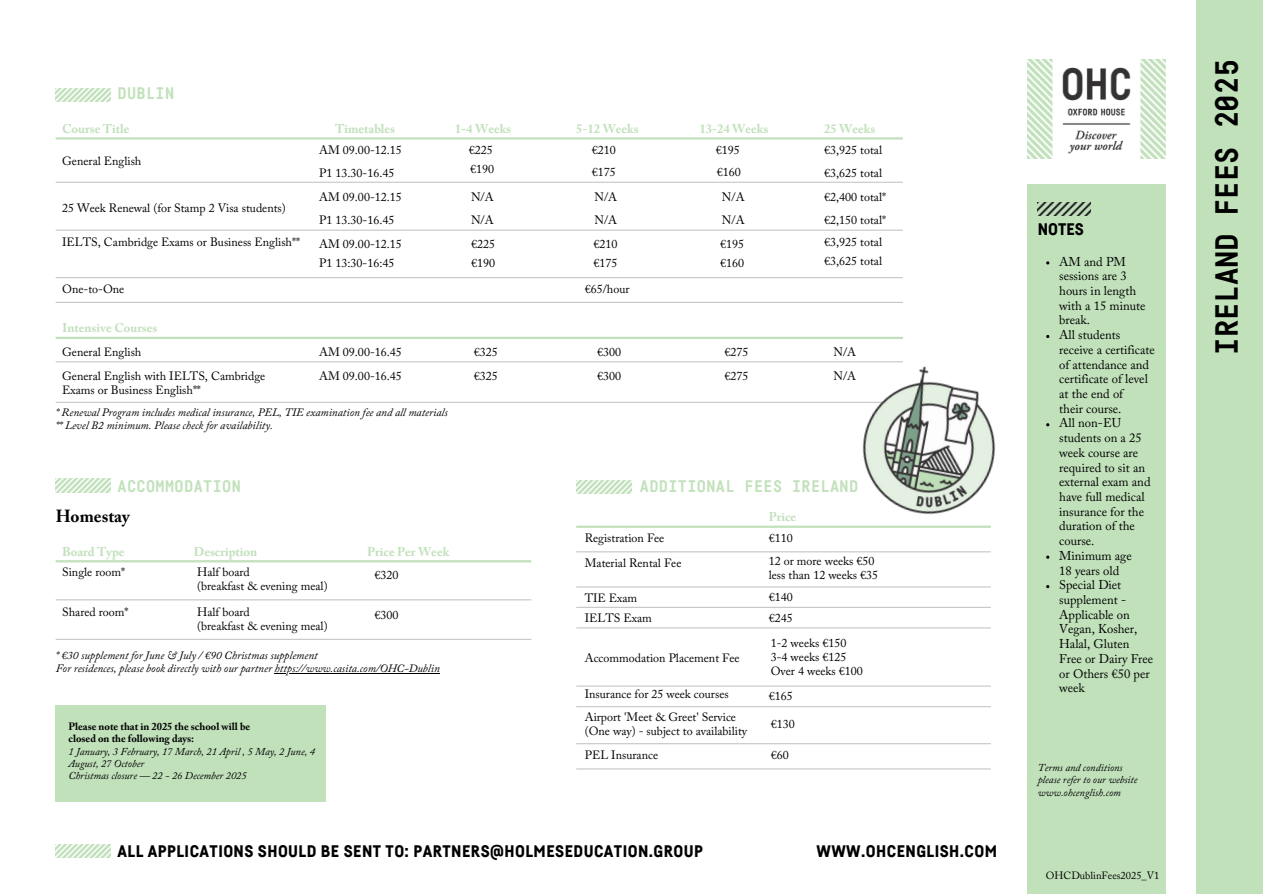
<style>
.page{position:relative;width:1263px;height:894px;background:#fff}
.page>*{position:absolute;margin:0;border:0;box-sizing:border-box;transform-origin:0 0}
.t1{font:700 31.5px "Fabrikat Mono";color:#000}
.t2{font:700 17.25px "Adobe Caslon Pro";color:#000}
.t3{font:900 16.5px "Fabrikat";letter-spacing:.025em;color:#000}
.t4{font:700 16.5px "Fabrikat Mono";letter-spacing:.025em;color:#c1e1bb}
.t5{font:12.6px/14.7px "Adobe Caslon Pro";color:#000}
.t6{font:700 12.6px "Adobe Caslon Pro";color:#c1e1bb}
.t7{font:12px/14px "Adobe Caslon Pro";color:#000}
.t8{font:italic 11.25px "Adobe Caslon Pro";color:#000}
.t9{font:italic 10.5px/12.3px "Adobe Caslon Pro";color:#000}
.t10{font:700 10.5px "Adobe Caslon Pro";color:#000}
.t11{font:10.5px "Adobe Caslon Pro";color:#000}
</style>
<div class="page">
<div style="left:1196px;top:0;width:67px;height:893px;background:#c1e1bb"></div>
<div style="left:1027px;top:185px;width:138px;height:708px;background:#c1e1bb"></div>
<hr style="left:56px;top:137px;width:847px;height:2px;background:#c1e1bb">
<hr style="left:56px;top:336px;width:847px;height:3px;background:#c1e1bb">
<hr style="left:56px;top:182px;width:847px;height:1px;background:#c5c6c5">
<hr style="left:56px;top:229px;width:847px;height:2px;background:#c5c6c5">
<hr style="left:56px;top:277px;width:847px;height:1px;background:#c5c6c5">
<hr style="left:56px;top:302px;width:847px;height:1px;background:#c5c6c5">
<hr style="left:56px;top:361px;width:847px;height:1px;background:#c5c6c5">
<hr style="left:56px;top:401px;width:847px;height:2px;background:#c5c6c5">
<hr style="left:56px;top:560px;width:475px;height:2px;background:#c1e1bb">
<hr style="left:56px;top:599px;width:475px;height:1px;background:#c5c6c5">
<hr style="left:576px;top:525px;width:415px;height:2px;background:#c1e1bb">
<hr style="left:576px;top:551px;width:415px;height:1px;background:#c5c6c5">
<hr style="left:576px;top:586px;width:415px;height:1px;background:#c5c6c5">
<hr style="left:576px;top:606px;width:415px;height:1px;background:#c5c6c5">
<hr style="left:576px;top:627px;width:415px;height:1px;background:#c5c6c5">
<hr style="left:576px;top:685px;width:415px;height:1px;background:#c5c6c5">
<hr style="left:576px;top:706px;width:415px;height:1px;background:#c5c6c5">
<hr style="left:576px;top:743px;width:415px;height:1px;background:#c5c6c5">
<img style="left:816px;top:336px;width:180px;height:217px">
<div style="left:56px;top:705px;width:270px;height:96px;background:#c1e1bb"></div>
<hr style="left:576px;top:768px;width:415px;height:1px;background:#c5c6c5">
<img style="left:1027px;top:60px;width:138px;height:99px">
<img style="left:56px;top:478px;width:55px;height:14px">
<img style="left:56px;top:844px;width:55px;height:13px">
<img style="left:576px;top:480px;width:55px;height:14px">
<img style="left:56px;top:88px;width:55px;height:13px">
<img style="left:1038px;top:203px;width:53px;height:12px">
<hr style="left:275px;top:673px;width:165px;height:1px;background:#000">
<hr style="left:56px;top:638px;width:475px;height:1px;background:#c5c6c5">
<h6 class="t4" style="left:118px;top:86px;width:58px">DUBLIN</h6>
<p class="t6" style="left:62px;top:124px;width:69px">Course Title</p>
<p class="t7" style="left:62px;top:155px;width:81px">General English</p>
<h2 class="t7" style="left:62px;top:202px;width:225px">25 Week Renewal (for Stamp 2 Visa students)</h2>
<p class="t7" style="left:62px;top:236px;width:239px">IELTS, Cambridge Exams or Business English**</p>
<p class="t7" style="left:62px;top:283px;width:64px">One-to-One</p>
<h4 class="t6" style="left:62px;top:323px;width:97px">Intensive Courses</h4>
<h4 class="t7" style="left:62px;top:346px;width:81px">General English</h4>
<h6 class="t7" style="left:62px;top:370px;width:205px">General English with IELTS, Cambridge<br>Exams or Business English**</h6>
<h6 class="t6" style="left:335px;top:124px;width:61px">Timetables</h6>
<p class="t6" style="left:455px;top:124px;width:58px">1-4 Weeks</p>
<p class="t6" style="left:576px;top:124px;width:64px">5-12 Weeks</p>
<h6 class="t6" style="left:699px;top:124px;width:70px">13-24 Weeks</h6>
<p class="t6" style="left:824px;top:124px;width:53px">25 Weeks</p>
<p class="t7" style="left:319px;top:144px;width:84px">AM 09.00-12.15</p>
<p class="t7" style="left:319px;top:167px;width:77px">P1 13.30-16.45</p>
<p class="t7" style="left:319px;top:191px;width:84px">AM 09.00-12.15</p>
<h4 class="t7" style="left:319px;top:214px;width:77px">P1 13.30-16.45</h4>
<h4 class="t7" style="left:319px;top:237px;width:84px">AM 09.00-12.15</h4>
<h4 class="t7" style="left:469px;top:144px;width:26px">€225</h4>
<h4 class="t7" style="left:470px;top:163px;width:26px">€190</h4>
<h2 class="t7" style="left:716px;top:144px;width:26px">€195</h2>
<h2 class="t7" style="left:717px;top:166px;width:26px">€160</h2>
<p class="t7" style="left:722px;top:191px;width:24px">N/A</p>
<p class="t7" style="left:722px;top:214px;width:24px">N/A</p>
<h3 class="t7" style="left:720px;top:237px;width:26px">€195</h3>
<h5 class="t7" style="left:824px;top:144px;width:59px">€3,925 total</h5>
<h6 class="t7" style="left:824px;top:167px;width:59px">€3,625 total</h6>
<h6 class="t7" style="left:824px;top:191px;width:63px">€2,400 total*</h6>
<h5 class="t7" style="left:824px;top:214px;width:63px">€2,150 total*</h5>
<h5 class="t7" style="left:824px;top:236px;width:59px">€3,925 total</h5>
<h4 class="t7" style="left:592px;top:144px;width:26px">€210</h4>
<h6 class="t7" style="left:592px;top:166px;width:26px">€175</h6>
<h6 class="t7" style="left:594px;top:191px;width:24px">N/A</h6>
<h6 class="t7" style="left:594px;top:214px;width:24px">N/A</h6>
<p class="t7" style="left:593px;top:237px;width:26px">€210</p>
<p class="t7" style="left:585px;top:283px;width:46px">€65/hour</p>
<h6 class="t7" style="left:471px;top:191px;width:24px">N/A</h6>
<h4 class="t7" style="left:471px;top:214px;width:24px">N/A</h4>
<h6 class="t7" style="left:471px;top:237px;width:26px">€225</h6>
<h6 class="t7" style="left:319px;top:257px;width:77px">P1 13:30-16:45</h6>
<h6 class="t7" style="left:471px;top:257px;width:26px">€190</h6>
<h6 class="t7" style="left:593px;top:257px;width:26px">€175</h6>
<h6 class="t7" style="left:720px;top:257px;width:26px">€160</h6>
<h2 class="t7" style="left:824px;top:255px;width:59px">€3,625 total</h2>
<h6 class="t7" style="left:319px;top:346px;width:84px">AM 09.00-16.45</h6>
<h6 class="t7" style="left:319px;top:370px;width:84px">AM 09.00-16.45</h6>
<h5 class="t7" style="left:474px;top:346px;width:26px">€325</h5>
<h6 class="t7" style="left:474px;top:370px;width:26px">€325</h6>
<h6 class="t7" style="left:597px;top:346px;width:26px">€300</h6>
<h6 class="t7" style="left:597px;top:370px;width:26px">€300</h6>
<h6 class="t7" style="left:725px;top:346px;width:26px">€275</h6>
<h6 class="t7" style="left:725px;top:370px;width:26px">€275</h6>
<h6 class="t7" style="left:833px;top:346px;width:24px">N/A</h6>
<h6 class="t7" style="left:833px;top:370px;width:24px">N/A</h6>
<h6 class="t8" style="left:56px;top:407px;width:394px">* Renewal Program includes medical insurance, PEL, TIE examination fee and all materials</h6>
<h6 class="t8" style="left:56px;top:420px;width:219px">** Level B2 minimum. Please check for availability.</h6>
<h6 class="t4" style="left:118px;top:478px;width:125px">ACCOMMODATION</h6>
<h6 class="t2" style="left:56px;top:509px;width:76px">Homestay</h6>
<h4 class="t6" style="left:62px;top:546px;width:64px">Board Type</h4>
<h6 class="t6" style="left:194px;top:546px;width:65px">Description</h6>
<h6 class="t6" style="left:367px;top:546px;width:84px">Price Per Week</h6>
<h6 class="t7" style="left:62px;top:566px;width:64px">Single room*</h6>
<h4 class="t7" style="left:197px;top:566px;width:132px">Half board<br>(breakfast &amp; evening meal)</h4>
<h6 class="t7" style="left:375px;top:569px;width:26px">€320</h6>
<p class="t7" style="left:62px;top:606px;width:68px">Shared room*</p>
<p class="t7" style="left:197px;top:606px;width:132px">Half board<br>(breakfast &amp; evening meal)</p>
<p class="t7" style="left:375px;top:609px;width:26px">€300</p>
<h6 class="t8" style="left:56px;top:650px;width:264px">* €30 supplement for June &amp; July / €90 Christmas supplement</h6>
<h6 class="t8" style="left:56px;top:663px;width:386px">For residences, please book directly with our partner https://www.casita.com/OHC-Dublin</h6>
<p class="t10" style="left:68px;top:722px;width:183px">Please note that in 2025 the school will be</p>
<h4 class="t10" style="left:68px;top:734px;width:127px">closed on the following days:</h4>
<h4 class="t9" style="left:68px;top:745px;width:248px">1 January, 3 February, 17 March, 21 April , 5 May, 2 June, 4<br>August, 27 October</h4>
<h6 class="t9" style="left:68px;top:770px;width:180px">Christmas closure — 22 - 26 December 2025</h6>
<h6 class="t4" style="left:640px;top:478px;width:220px">ADDITIONAL FEES IRELAND</h6>
<h4 class="t7" style="left:585px;top:532px;width:81px">Registration Fee</h4>
<h6 class="t7" style="left:585px;top:557px;width:98px">Material Rental Fee</h6>
<h6 class="t7" style="left:585px;top:592px;width:54px">TIE Exam</h6>
<h6 class="t7" style="left:585px;top:612px;width:69px">IELTS Exam</h6>
<h6 class="t7" style="left:585px;top:652px;width:156px">Accommodation Placement Fee</h6>
<p class="t7" style="left:585px;top:688px;width:145px">Insurance for 25 week courses</p>
<h4 class="t7" style="left:585px;top:710px;width:164px">Airport 'Meet &amp; Greet' Service (One way) - subject to availability</h4>
<h6 class="t6" style="left:769px;top:512px;width:29px">Price</h6>
<h6 class="t7" style="left:769px;top:532px;width:26px">€110</h6>
<h6 class="t7" style="left:769px;top:555px;width:111px">12 or more weeks €50 less than 12 weeks €35</h6>
<h6 class="t7" style="left:769px;top:591px;width:26px">€140</h6>
<h6 class="t7" style="left:769px;top:612px;width:26px">€245</h6>
<h6 class="t7" style="left:771px;top:636px;width:94px">1-2 weeks €150<br>3-4 weeks €125<br>Over 4 weeks €100</h6>
<h6 class="t7" style="left:769px;top:690px;width:26px">€165</h6>
<p class="t7" style="left:771px;top:717px;width:26px">€130</p>
<p class="t7" style="left:585px;top:749px;width:75px">PEL Insurance</p>
<h6 class="t7" style="left:771px;top:749px;width:20px">€60</h6>
<h6 class="t3" style="left:118px;top:844px;width:587px">ALL APPLICATIONS SHOULD BE SENT TO: PARTNERS@HOLMESEDUCATION.GROUP</h6>
<h6 class="t3" style="left:816px;top:844px;width:182px">WWW.OHCENGLISH.COM</h6>
<h6 class="t3" style="left:1038px;top:222px;width:47px">NOTES</h6>
<h5 class="t5" style="left:1059px;top:255px;width:88px">AM and PM sessions are 3 hours in length with a 15 minute break.</h5>
<h5 class="t5" style="left:1059px;top:329px;width:97px">All students receive a certificate of attendance and certificate of level at the end of</h5>
<h5 class="t5" style="left:1059px;top:402px;width:64px">their course.</h5>
<h5 class="t5" style="left:1059px;top:417px;width:93px">All non-EU students on a 25 week course are required to sit an external exam and have full medical insurance for the duration of the course.</h5>
<h5 class="t5" style="left:1059px;top:549px;width:74px">Minimum age</h5>
<h5 class="t5" style="left:1059px;top:564px;width:62px">18 years old</h5>
<h6 class="t5" style="left:1059px;top:578px;width:96px">Special Diet supplement -<br>Applicable on<br>Vegan, Kosher,<br>Halal, Gluten<br>Free or Dairy Free or Others €50 per week</h6>
<h4 class="t9" style="left:1038px;top:762px;width:86px">Terms and conditions</h4>
<h6 class="t9" style="left:1038px;top:774px;width:101px">please refer to our website</h6>
<h6 class="t9" style="left:1038px;top:786px;width:85px">www.ohcenglish.com</h6>
<h6 class="t11" style="left:1046px;top:870px;width:115px">OHCDublinFees2025_V1</h6>
<h4 class="t1" style="left:1212px;top:354px;width:296px;rotate:-90deg">IRELAND FEES 2025</h4>
</div>
